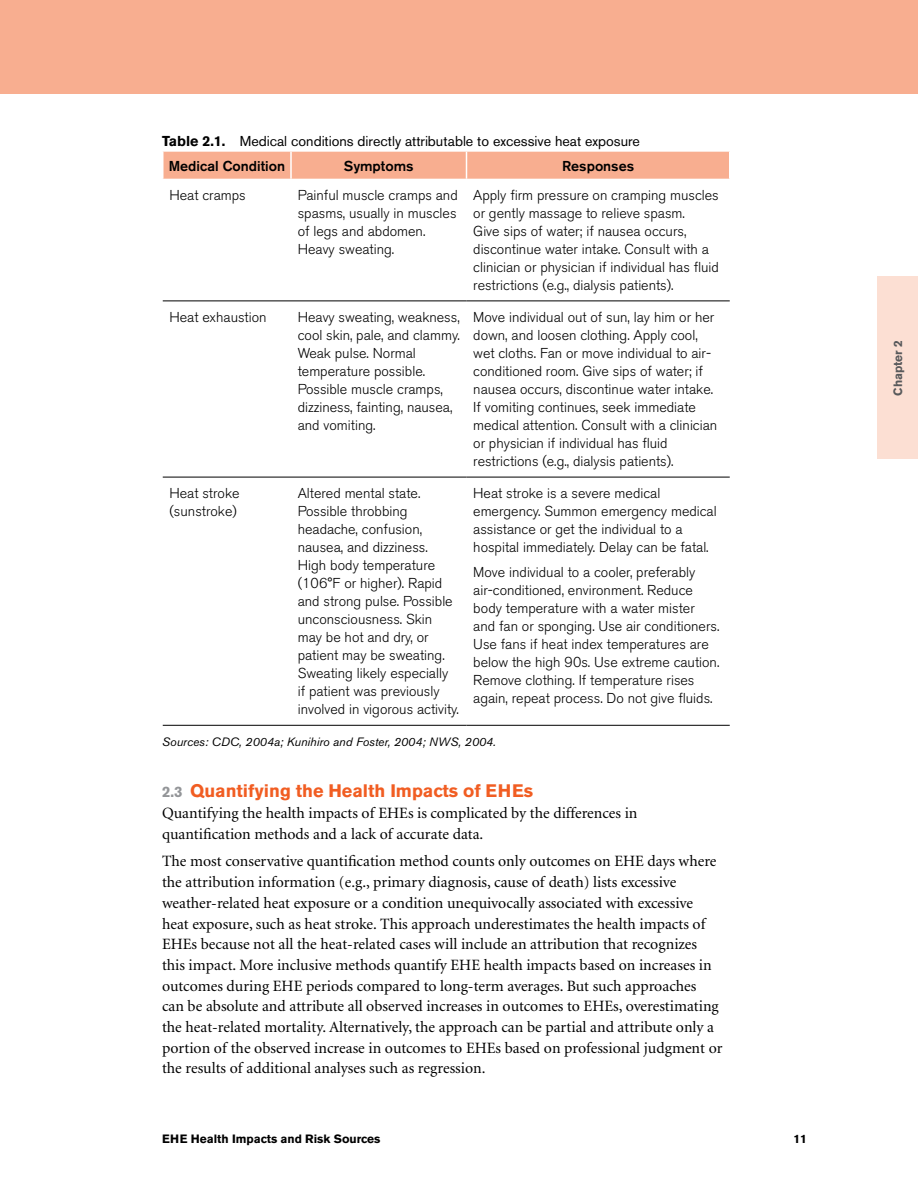
<style>
.page{position:relative;width:918px;height:1188px;background:#fff}
.page>*{position:absolute;margin:0;border:0;box-sizing:border-box;transform-origin:0 0}
.t1{font:700 18px "Akzidenz Grotesk BE";color:#f15d22}
.t2{font:15.75px/20.7px "Minion";color:#000}
.t3{font:300 14.25px/18px "Akzidenz Grotesk BE";color:#000}
.t4{font:14.25px/25.2px "Akzidenz Grotesk BE";color:#000}
.t5{font:500 14.25px "Akzidenz Grotesk BE";color:#000}
.t6{font:italic 12px "Akzidenz Grotesk BE";color:#000}
.t7{font:700 12px "Akzidenz Grotesk BE";color:#000}
.t8{font:700 12px "Akzidenz Grotesk BE";color:#58595b}
.s1{font-weight:700}
.s2{font-weight:500}
.s3{font-size:15px;color:#939598}
</style>
<div class="page">
<div style="left:0;top:0;width:918px;height:94px;background:#f8ae90"></div>
<div style="left:878px;top:277px;width:40px;height:182px;background:#fcdfd3"></div>
<hr style="left:163px;top:725px;width:128px;height:1px;background:#000">
<hr style="left:291px;top:725px;width:175px;height:1px;background:#000">
<hr style="left:466px;top:725px;width:264px;height:1px;background:#000">
<hr style="left:163px;top:477px;width:128px;height:1px;background:#000">
<hr style="left:291px;top:477px;width:175px;height:1px;background:#000">
<hr style="left:466px;top:477px;width:264px;height:1px;background:#000">
<hr style="left:163px;top:301px;width:128px;height:1px;background:#000">
<hr style="left:291px;top:301px;width:175px;height:1px;background:#000">
<hr style="left:466px;top:301px;width:264px;height:1px;background:#000">
<div style="left:163px;top:152px;width:567px;height:27px;background:#f8ae90"></div>
<p class="t4" style="left:169px;top:128px;width:473px;text-indent:-7px"><span class="s1">Table 2.1.</span> Medical conditions directly attributable to excessive heat exposure<br><span class="s2">Medical Condition</span></p>
<p class="t5" style="left:344px;top:157px;width:71px">Symptoms</p>
<p class="t5" style="left:562px;top:157px;width:74px">Responses</p>
<p class="t3" style="left:170px;top:186px;width:78px">Heat cramps</p>
<p class="t3" style="left:298px;top:186px;width:162px">Painful muscle cramps and spasms, usually in muscles of legs and abdomen.<br>Heavy sweating.</p>
<p class="t3" style="left:473px;top:186px;width:247px">Apply firm pressure on cramping muscles or gently massage to relieve spasm.<br>Give sips of water; if nausea occurs, discontinue water intake. Consult with a clinician or physician if individual has fluid restrictions (e.g., dialysis patients).</p>
<p class="t3" style="left:170px;top:309px;width:99px">Heat exhaustion</p>
<p class="t3" style="left:298px;top:309px;width:164px">Heavy sweating, weakness, cool skin, pale, and clammy.<br>Weak pulse. Normal temperature possible.<br>Possible muscle cramps, dizziness, fainting, nausea, and vomiting.</p>
<p class="t3" style="left:473px;top:309px;width:246px">Move individual out of sun, lay him or her down, and loosen clothing. Apply cool, wet cloths. Fan or move individual to air&shy;conditioned room. Give sips of water; if nausea occurs, discontinue water intake.<br>If vomiting continues, seek immediate medical attention. Consult with a clinician or physician if individual has fluid restrictions (e.g., dialysis patients).</p>
<p class="t3" style="left:170px;top:485px;width:72px">Heat stroke (sunstroke)</p>
<p class="t3" style="left:298px;top:485px;width:163px">Altered mental state.<br>Possible throbbing headache, confusion, nausea, and dizziness.<br>High body temperature (106°F or higher). Rapid and strong pulse. Possible unconsciousness. Skin may be hot and dry, or patient may be sweating.<br>Sweating likely especially if patient was previously involved in vigorous activity.</p>
<p class="t3" style="left:473px;top:485px;width:245px">Heat stroke is a severe medical emergency. Summon emergency medical assistance or get the individual to a hospital immediately. Delay can be fatal.</p>
<p class="t3" style="left:473px;top:564px;width:248px">Move individual to a cooler, preferably air-conditioned, environment. Reduce body temperature with a water mister and fan or sponging. Use air conditioners.<br>Use fans if heat index temperatures are below the high 90s. Use extreme caution.<br>Remove clothing. If temperature rises again, repeat process. Do not give fluids.</p>
<p class="t6" style="left:162px;top:734px;width:336px">Sources: CDC, 2004a; Kunihiro and Foster, 2004; NWS, 2004.</p>
<p class="t1" style="left:162px;top:781px;width:373px"><span class="s3">2.3</span> Quantifying the Health Impacts of EHEs</p>
<p class="t2" style="left:162px;top:803px;width:477px">Quantifying the health impacts of EHEs is complicated by the differences in quantification methods and a lack of accurate data.</p>
<p class="t2" style="left:162px;top:852px;width:562px">The most conservative quantification method counts only outcomes on EHE days where the attribution information (e.g., primary diagnosis, cause of death) lists excessive weather-related heat exposure or a condition unequivocally associated with excessive heat exposure, such as heat stroke. This approach underestimates the health impacts of EHEs because not all the heat-related cases will include an attribution that recognizes this impact. More inclusive methods quantify EHE health impacts based on increases in outcomes during EHE periods compared to long-term averages. But such approaches<br>can be absolute and attribute all observed increases in outcomes to EHEs, overestimating the heat-related mortality. Alternatively, the approach can be partial and attribute only a portion of the observed increase in outcomes to EHEs based on professional judgment or the results of additional analyses such as regression.</p>
<p class="t7" style="left:162px;top:1132px;width:220px">EHE Health Impacts and Risk Sources</p>
<p class="t7" style="left:794px;top:1132px;width:15px">11</p>
<p class="t8" style="left:891px;top:396px;width:57px;rotate:-90deg">Chapter 2</p>
</div>
